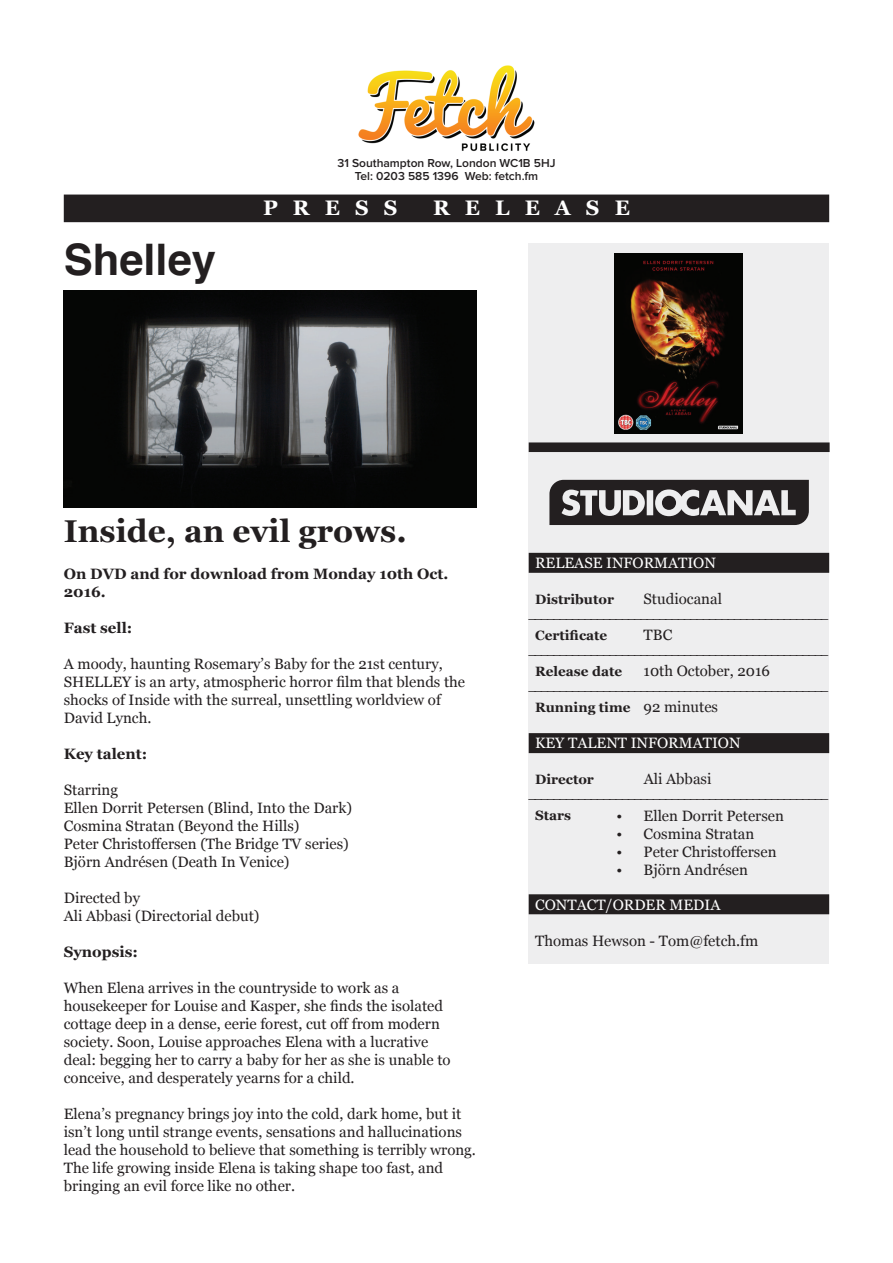
<style>
.page{position:relative;width:893px;height:1263px;background:#fff}
.page>*{position:absolute;margin:0;border:0;box-sizing:border-box;transform-origin:0 0}
.t1{font:700 43.5px "Helvetica";color:#231f20}
.t2{font:700 31.5px "Georgia";color:#231f20}
.t3{font:700 21px "Georgia";letter-spacing:.72em;color:#fff}
.t4{font:15px/18px "Georgia";color:#231f20}
.t5{font:15px "Minion Pro";color:#231f20}
.t6{font:700 15px/18px "Georgia";color:#231f20}
.t7{font:15px "Georgia";color:#fff}
.t8{font:700 13.5px "Georgia";color:#231f20}
.t9{font:600 12px/13.5px "Proxima Nova";color:#231f20;text-align:center}
.s1{font-weight:400;font-size:15px}
</style>
<div class="page">
<div style="left:65px;top:195px;width:763px;height:26px;background:#231f20"></div>
<div style="left:64px;top:195px;width:765px;height:27px;border:2px solid #231f20"></div>
<div style="left:528px;top:243px;width:301px;height:721px;background:#eeeeef"></div>
<div style="left:529px;top:734px;width:299px;height:18px;background:#231f20"></div>
<div style="left:529px;top:733px;width:300px;height:20px;border:2px solid #231f20"></div>
<div style="left:529px;top:443px;width:300px;height:8px;background:#231f20"></div>
<div style="left:529px;top:442px;width:301px;height:10px;border:2px solid #231f20"></div>
<img style="left:358px;top:65px;width:177px;height:87px">
<div style="left:529px;top:554px;width:299px;height:18px;background:#231f20"></div>
<div style="left:529px;top:553px;width:300px;height:20px;border:2px solid #231f20"></div>
<div style="left:529px;top:895px;width:299px;height:18px;background:#231f20"></div>
<div style="left:529px;top:894px;width:300px;height:20px;border:2px solid #231f20"></div>
<img style="left:615px;top:253px;width:127px;height:180px">
<img style="left:64px;top:290px;width:412px;height:218px">
<svg style="left:549px;top:480px;width:260px;height:45px"></svg>
<p class="t9" style="left:337px;top:156px;width:219px">31 Southampton Row, London WC1B 5HJ<br>Tel: 0203 585 1396 Web: fetch.fm</p>
<h1 class="t1" style="left:64px;top:225px;width:154px">Shelley</h1>
<h3 class="t3" style="left:263px;top:196px;width:136px">PRESS</h3>
<h3 class="t3" style="left:433px;top:196px;width:198px">RELEASE</h3>
<h2 class="t2" style="left:64px;top:514px;width:344px">Inside, an evil grows.</h2>
<p class="t6" style="left:64px;top:564px;width:386px">On DVD and for download from Monday 10th Oct.<br>2016.</p>
<p class="t6" style="left:64px;top:618px;width:70px">Fast sell:</p>
<p class="t4" style="left:64px;top:654px;width:403px">A moody, haunting Rosemary’s Baby for the 21st century, SHELLEY is an arty, atmospheric horror film that blends the shocks of Inside with the surreal, unsettling worldview of David Lynch.</p>
<p class="t6" style="left:64px;top:744px;width:85px">Key talent:</p>
<p class="t4" style="left:64px;top:780px;width:290px">Starring<br>Ellen Dorrit Petersen (Blind, Into the Dark)<br>Cosmina Stratan (Beyond the Hills)<br>Peter Christoffersen (The Bridge TV series)<br>Björn Andrésen (Death In Venice)</p>
<p class="t4" style="left:64px;top:888px;width:197px">Directed by<br>Ali Abbasi (Directorial debut)</p>
<p class="t6" style="left:64px;top:942px;width:76px">Synopsis:</p>
<p class="t4" style="left:64px;top:978px;width:388px">When Elena arrives in the countryside to work as a housekeeper for Louise and Kasper, she finds the isolated cottage deep in a dense, eerie forest, cut off from modern society. Soon, Louise approaches Elena with a lucrative deal: begging her to carry a baby for her as she is unable to conceive, and desperately yearns for a child.</p>
<p class="t4" style="left:64px;top:1104px;width:414px">Elena’s pregnancy brings joy into the cold, dark home, but it isn’t long until strange events, sensations and hallucinations lead the household to believe that something is terribly wrong.<br>The life growing inside Elena is taking shape too fast, and bringing an evil force like no other.</p>
<p class="t7" style="left:535px;top:554px;width:182px">RELEASE INFORMATION</p>
<p class="t8" style="left:535px;top:591px;width:80px">Distributor</p>
<p class="t4" style="left:644px;top:590px;width:80px">Studiocanal</p>
<p class="t8" style="left:535px;top:627px;width:74px">Certificate</p>
<p class="t4" style="left:644px;top:626px;width:30px">TBC</p>
<p class="t8" style="left:535px;top:663px;width:89px">Release date</p>
<p class="t4" style="left:644px;top:662px;width:128px">10th October, 2016</p>
<p class="t8" style="left:535px;top:699px;width:184px">Running time <span class="s1">92 minutes</span></p>
<p class="t7" style="left:535px;top:734px;width:207px">KEY TALENT INFORMATION</p>
<p class="t8" style="left:535px;top:771px;width:60px">Director</p>
<p class="t4" style="left:644px;top:770px;width:69px">Ali Abbasi</p>
<p class="t8" style="left:535px;top:807px;width:38px">Stars</p>
<p class="t5" style="left:528px;top:603px;width:302px">________________________________________________</p>
<p class="t5" style="left:528px;top:639px;width:302px">________________________________________________</p>
<p class="t5" style="left:528px;top:675px;width:302px">________________________________________________</p>
<p class="t5" style="left:528px;top:783px;width:302px">________________________________________________</p>
<p class="t4" style="left:617px;top:806px;width:169px">• Ellen Dorrit Petersen</p>
<p class="t4" style="left:617px;top:824px;width:139px">• Cosmina Stratan</p>
<p class="t4" style="left:617px;top:842px;width:161px">• Peter Christoffersen</p>
<p class="t4" style="left:617px;top:860px;width:133px">• Björn Andrésen</p>
<p class="t7" style="left:535px;top:896px;width:187px">CONTACT/ORDER MEDIA</p>
<p class="t4" style="left:535px;top:932px;width:225px">Thomas Hewson - Tom@fetch.fm</p>
</div>
